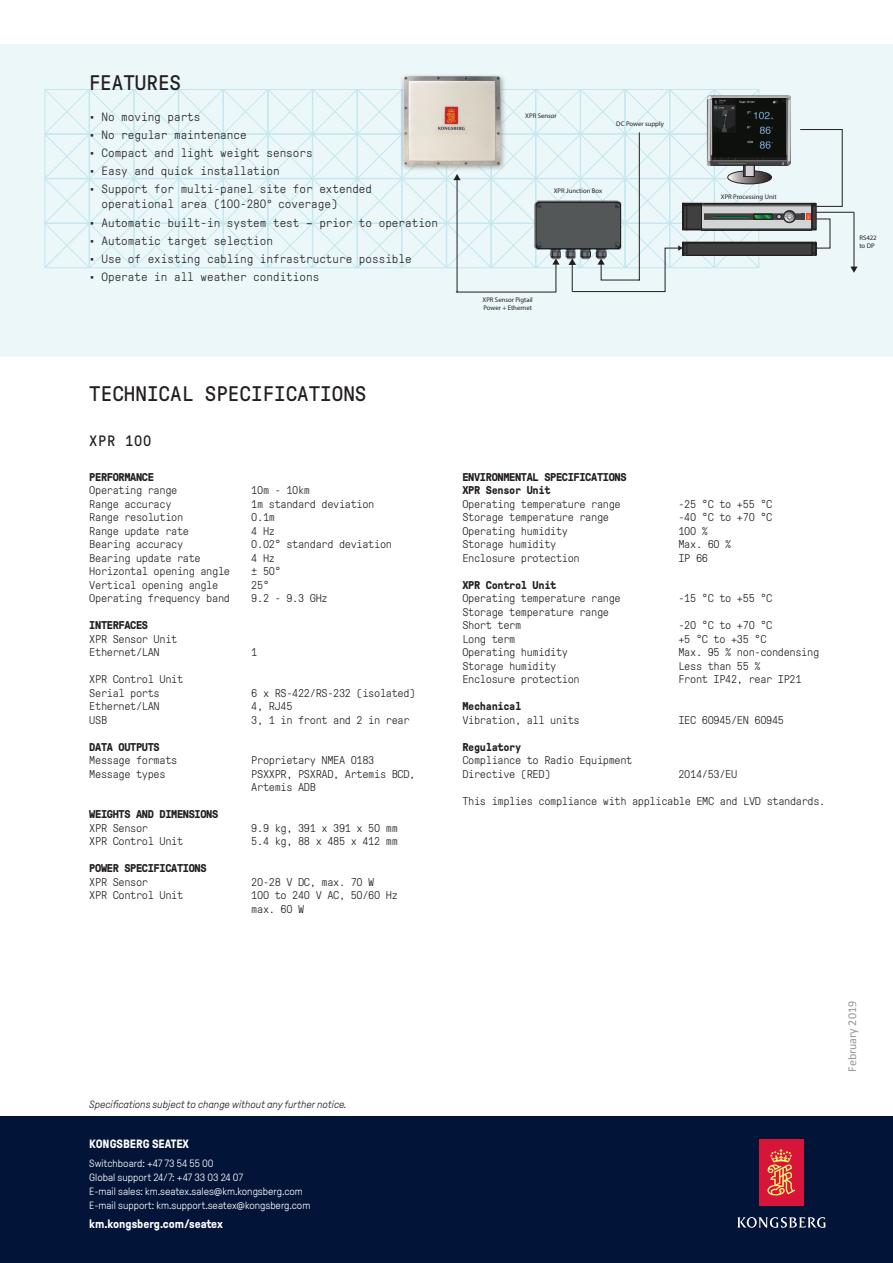
<style>
.page{position:relative;width:893px;height:1263px;background:#fff}
.page>*{position:absolute;margin:0;border:0;box-sizing:border-box;transform-origin:0 0}
.H3_-_Subehadlines{font:21px "GT Pressura Mono";color:#231f20}
.H3_caps_headline{font:15px "GT Pressura Mono";letter-spacing:.05em;color:#231f20}
.t1{font:300 12px/15px "GT Pressura Mono";color:#231f20}
.Liten_infotext_Mono{font:700 12px "GT Pressura";color:#fff}
.Reg_numbre{font:12px "Calibri";color:#939598}
.Body_text{font:300 11.25px "GT Pressura Mono";letter-spacing:-.03em;color:#231f20}
.Body_text-2{font:700 11.25px "GT Pressura Mono";letter-spacing:-.03em;color:#231f20}
.Liten_infotext_Mono-2{font:300 10.5px "GT Pressura";color:#fff}
.Liten_infotext_Mono-3{font:italic 300 10.5px "GT Pressura";color:#231f20}
.t2{font:6.75px/8.1px "Myriad Pro";color:#231f20}
.s1{font-size:11.25px}
</style>
<div class="page">
<div style="left:0;top:45px;width:893px;height:312px;background:#ebf7f9"></div>
<div style="left:0;top:1116px;width:893px;height:147px;background:#021438"></div>
<div style="left:759px;top:1139px;width:44px;height:66px;background:#d71439"></div>
<svg style="left:767px;top:1149px;width:28px;height:47px"></svg>
<svg style="left:737px;top:1217px;width:88px;height:11px"></svg>
<img style="left:401px;top:75px;width:104px;height:14px">
<hr style="left:815px;top:212px;width:39px;height:1px;background:#231f20">
<hr style="left:854px;top:212px;width:1px;height:56px;background:#231f20">
<svg style="left:850px;top:267px;width:8px;height:6px"></svg>
<svg style="left:44px;top:89px;width:799px;height:204px"></svg>
<p class="H3_-_Subehadlines" style="left:89px;top:71px;width:94px">FEATURES</p>
<p class="t1" style="left:89px;top:109px;width:113px">• No moving parts</p>
<p class="t1" style="left:89px;top:127px;width:159px">• No regular maintenance</p>
<p class="t1" style="left:89px;top:146px;width:225px">• Compact and light weight sensors</p>
<p class="t1" style="left:89px;top:164px;width:192px">• Easy and quick installation</p>
<p class="t1" style="left:102px;top:182px;width:272px;text-indent:-13px">• Support for multi-panel site for extended operational area (100-280<span class="s1">°</span> coverage)</p>
<p class="t1" style="left:89px;top:215px;width:351px">• Automatic built-in system test – prior to operation</p>
<p class="t1" style="left:89px;top:233px;width:186px">• Automatic target selection</p>
<p class="t1" style="left:89px;top:252px;width:324px">• Use of existing cabling infrastructure possible</p>
<p class="t1" style="left:89px;top:270px;width:232px">• Operate in all weather conditions</p>
<p class="t2" style="left:525px;top:111px;width:33px">XPR Sensor</p>
<p class="t2" style="left:616px;top:120px;width:49px">DC Power supply</p>
<p class="t2" style="left:554px;top:187px;width:50px">XPR Junction Box</p>
<p class="t2" style="left:482px;top:295px;width:52px">XPR Sensor Pigtail<br>Power + Ethernet</p>
<p class="t2" style="left:721px;top:193px;width:57px">XPR Processing Unit</p>
<p class="H3_-_Subehadlines" style="left:89px;top:383px;width:279px">TECHNICAL SPECIFICATIONS</p>
<p class="H3_caps_headline" style="left:89px;top:433px;width:64px">XPR 100</p>
<p class="Body_text-2" style="left:89px;top:471px;width:66px">PERFORMANCE</p>
<p class="Body_text" style="left:89px;top:485px;width:90px">Operating range</p>
<p class="Body_text" style="left:251px;top:485px;width:60px">10m - 10km</p>
<p class="Body_text" style="left:89px;top:498px;width:84px">Range accuracy</p>
<p class="Body_text" style="left:251px;top:498px;width:125px">1m standard deviation</p>
<p class="Body_text" style="left:89px;top:512px;width:95px">Range resolution</p>
<p class="Body_text" style="left:251px;top:512px;width:25px">0.1m</p>
<p class="Body_text" style="left:89px;top:525px;width:101px">Range update rate</p>
<p class="Body_text" style="left:251px;top:525px;width:25px">4 Hz</p>
<p class="Body_text" style="left:89px;top:539px;width:95px">Bearing accuracy</p>
<p class="Body_text" style="left:251px;top:539px;width:142px">0.02° standard deviation</p>
<p class="Body_text" style="left:89px;top:552px;width:113px">Bearing update rate</p>
<p class="Body_text" style="left:251px;top:552px;width:25px">4 Hz</p>
<p class="Body_text" style="left:89px;top:566px;width:142px">Horizontal opening angle</p>
<p class="Body_text" style="left:251px;top:566px;width:31px">± 50°</p>
<p class="Body_text" style="left:89px;top:579px;width:131px">Vertical opening angle</p>
<p class="Body_text" style="left:251px;top:579px;width:19px">25°</p>
<p class="Body_text" style="left:89px;top:593px;width:142px">Operating frequency band</p>
<p class="Body_text" style="left:251px;top:593px;width:78px">9.2 - 9.3 GHz</p>
<p class="Body_text-2" style="left:89px;top:619px;width:60px">INTERFACES</p>
<p class="Body_text" style="left:89px;top:633px;width:90px">XPR Sensor Unit</p>
<p class="Body_text" style="left:89px;top:647px;width:72px">Ethernet/LAN</p>
<p class="Body_text" style="left:251px;top:647px;width:8px">1</p>
<p class="Body_text" style="left:89px;top:674px;width:95px">XPR Control Unit</p>
<p class="Body_text" style="left:89px;top:687px;width:72px">Serial ports</p>
<p class="Body_text" style="left:251px;top:687px;width:166px">6 x RS-422/RS-232 (isolated)</p>
<p class="Body_text" style="left:89px;top:701px;width:72px">Ethernet/LAN</p>
<p class="Body_text" style="left:251px;top:701px;width:43px">4, RJ45</p>
<p class="Body_text" style="left:89px;top:714px;width:19px">USB</p>
<p class="Body_text" style="left:251px;top:714px;width:160px">3, 1 in front and 2 in rear</p>
<p class="Body_text-2" style="left:89px;top:741px;width:72px">DATA OUTPUTS</p>
<p class="Body_text" style="left:89px;top:755px;width:90px">Message formats</p>
<p class="Body_text" style="left:251px;top:755px;width:125px">Proprietary NMEA 0183</p>
<p class="Body_text" style="left:89px;top:768px;width:78px">Message types</p>
<p class="Body_text" style="left:251px;top:768px;width:166px">PSXXPR, PSXRAD, Artemis BCD,</p>
<p class="Body_text" style="left:251px;top:782px;width:66px">Artemis ADB</p>
<p class="Body_text-2" style="left:89px;top:808px;width:131px">WEIGHTS AND DIMENSIONS</p>
<p class="Body_text" style="left:89px;top:822px;width:60px">XPR Sensor</p>
<p class="Body_text" style="left:251px;top:822px;width:148px">9.9 kg, 391 x 391 x 50 mm</p>
<p class="Body_text" style="left:89px;top:836px;width:95px">XPR Control Unit</p>
<p class="Body_text" style="left:251px;top:836px;width:148px">5.4 kg, 88 x 485 x 412 mm</p>
<p class="Body_text-2" style="left:89px;top:862px;width:119px">POWER SPECIFICATIONS</p>
<p class="Body_text" style="left:89px;top:876px;width:60px">XPR Sensor</p>
<p class="Body_text" style="left:251px;top:876px;width:125px">20-28 V DC, max. 70 W</p>
<p class="Body_text" style="left:89px;top:890px;width:95px">XPR Control Unit</p>
<p class="Body_text" style="left:251px;top:890px;width:148px">100 to 240 V AC, 50/60 Hz</p>
<p class="Body_text" style="left:251px;top:903px;width:54px">max. 60 W</p>
<p class="Body_text-2" style="left:462px;top:471px;width:166px">ENVIRONMENTAL SPECIFICATIONS</p>
<p class="Body_text-2" style="left:462px;top:484px;width:90px">XPR Sensor Unit</p>
<p class="Body_text" style="left:462px;top:498px;width:160px">Operating temperature range</p>
<p class="Body_text" style="left:678px;top:498px;width:95px">-25 °C to +55 °C</p>
<p class="Body_text" style="left:462px;top:512px;width:148px">Storage temperature range</p>
<p class="Body_text" style="left:678px;top:512px;width:95px">-40 °C to +70 °C</p>
<p class="Body_text" style="left:462px;top:525px;width:107px">Operating humidity</p>
<p class="Body_text" style="left:678px;top:525px;width:31px">100 %</p>
<p class="Body_text" style="left:462px;top:539px;width:95px">Storage humidity</p>
<p class="Body_text" style="left:678px;top:539px;width:54px">Max. 60 %</p>
<p class="Body_text" style="left:462px;top:552px;width:119px">Enclosure protection</p>
<p class="Body_text" style="left:678px;top:552px;width:31px">IP 66</p>
<p class="Body_text-2" style="left:462px;top:579px;width:95px">XPR Control Unit</p>
<p class="Body_text" style="left:462px;top:593px;width:160px">Operating temperature range</p>
<p class="Body_text" style="left:678px;top:593px;width:95px">-15 °C to +55 °C</p>
<p class="Body_text" style="left:462px;top:606px;width:148px">Storage temperature range</p>
<p class="Body_text" style="left:462px;top:620px;width:60px">Short term</p>
<p class="Body_text" style="left:678px;top:620px;width:95px">-20 °C to +70 °C</p>
<p class="Body_text" style="left:462px;top:633px;width:54px">Long term</p>
<p class="Body_text" style="left:678px;top:633px;width:90px">+5 °C to +35 °C</p>
<p class="Body_text" style="left:462px;top:647px;width:107px">Operating humidity</p>
<p class="Body_text" style="left:678px;top:647px;width:142px">Max. 95 % non-condensing</p>
<p class="Body_text" style="left:462px;top:660px;width:95px">Storage humidity</p>
<p class="Body_text" style="left:678px;top:660px;width:84px">Less than 55 %</p>
<p class="Body_text" style="left:462px;top:674px;width:119px">Enclosure protection</p>
<p class="Body_text" style="left:678px;top:674px;width:125px">Front IP42, rear IP21</p>
<p class="Body_text-2" style="left:462px;top:700px;width:60px">Mechanical</p>
<p class="Body_text" style="left:462px;top:714px;width:119px">Vibration, all units</p>
<p class="Body_text" style="left:678px;top:714px;width:107px">IEC 60945/EN 60945</p>
<p class="Body_text-2" style="left:462px;top:741px;width:60px">Regulatory</p>
<p class="Body_text" style="left:462px;top:755px;width:171px">Compliance to Radio Equipment</p>
<p class="Body_text" style="left:462px;top:768px;width:90px">Directive (RED)</p>
<p class="Body_text" style="left:678px;top:768px;width:60px">2014/53/EU</p>
<p class="Body_text" style="left:462px;top:795px;width:365px">This implies compliance with applicable EMC and LVD standards.</p>
<p class="t2" style="left:859px;top:233px;width:19px">RS422 to DP</p>
<p class="Liten_infotext_Mono-3" style="left:89px;top:1099px;width:259px">Specifications subject to change without any further notice.</p>
<p class="Liten_infotext_Mono" style="left:89px;top:1138px;width:101px">KONGSBERG SEATEX</p>
<p class="Liten_infotext_Mono-2" style="left:89px;top:1158px;width:126px">Switchboard: +47 73 54 55 00</p>
<p class="Liten_infotext_Mono-2" style="left:89px;top:1172px;width:155px">Global support 24/7: +47 33 03 24 07</p>
<p class="Liten_infotext_Mono-2" style="left:89px;top:1186px;width:215px">E-mail sales: km.seatex.sales@km.kongsberg.com</p>
<p class="Liten_infotext_Mono-2" style="left:89px;top:1200px;width:223px">E-mail support: km.support.seatex@kongsberg.com</p>
<p class="Liten_infotext_Mono" style="left:89px;top:1217px;width:135px">km.kongsberg.com/seatex</p>
<p class="Reg_numbre" style="left:845px;top:1072px;width:72px;rotate:-90deg">February 2019</p>
</div>
